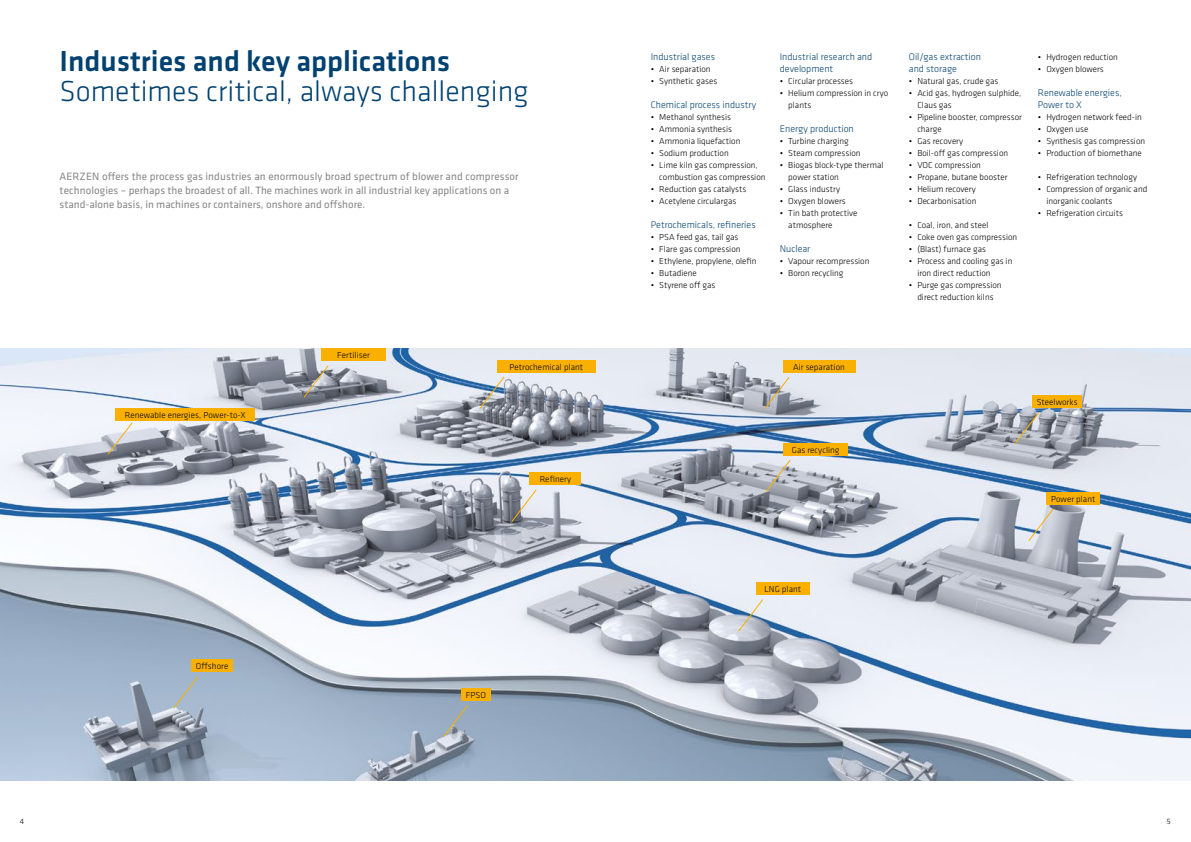
<style>
.page{position:relative;width:1191px;height:842px;background:#fff}
.page>*{position:absolute;margin:0;border:0;box-sizing:border-box;transform-origin:0 0}
.t1{font:300 30px "Klavika";color:#004170}
.t2{font:500 30px "Klavika";color:#004170}
.t3{font:11px/14px "Klavika";color:#878787}
.t4{font:300 10px/12px "Klavika";color:#004170}
.t5{font:300 9px/12px "Klavika";color:#020203}
.t6{font:300 9px "Klavika";letter-spacing:.005em;color:#000}
.t7{font:300 8px "Klavika";color:#000}
</style>
<div class="page">
<img style="left:0;top:348px;width:1191px;height:432px">
<svg style="left:303px;top:364px;width:26px;height:35px"></svg>
<div style="left:321px;top:349px;width:65px;height:12px;background:#f9b000"></div>
<svg style="left:763px;top:376px;width:27px;height:34px"></svg>
<div style="left:782px;top:360px;width:73px;height:12px;background:#f9b000"></div>
<svg style="left:1013px;top:411px;width:27px;height:35px"></svg>
<div style="left:1032px;top:396px;width:50px;height:12px;background:#f9b000"></div>
<svg style="left:764px;top:459px;width:27px;height:34px"></svg>
<div style="left:783px;top:443px;width:65px;height:12px;background:#f9b000"></div>
<svg style="left:1027px;top:508px;width:27px;height:34px"></svg>
<div style="left:1046px;top:492px;width:54px;height:12px;background:#f9b000"></div>
<svg style="left:737px;top:598px;width:27px;height:34px"></svg>
<div style="left:756px;top:583px;width:53px;height:12px;background:#f9b000"></div>
<svg style="left:442px;top:704px;width:27px;height:34px"></svg>
<div style="left:461px;top:688px;width:29px;height:12px;background:#f9b000"></div>
<svg style="left:172px;top:675px;width:27px;height:35px"></svg>
<div style="left:191px;top:660px;width:42px;height:12px;background:#f9b000"></div>
<svg style="left:511px;top:488px;width:26px;height:35px"></svg>
<div style="left:529px;top:473px;width:52px;height:12px;background:#f9b000"></div>
<svg style="left:107px;top:421px;width:27px;height:35px"></svg>
<div style="left:115px;top:408px;width:140px;height:12px;background:#f9b000"></div>
<svg style="left:478px;top:376px;width:27px;height:34px"></svg>
<div style="left:497px;top:360px;width:98px;height:12px;background:#f9b000"></div>
<h1 class="t2" style="left:60px;top:40px;width:392px">Industries and key applications</h1>
<h1 class="t1" style="left:60px;top:72px;width:470px">Sometimes critical, always challenging</h1>
<p class="t3" style="left:60px;top:169px;width:460px">AERZEN offers the process gas industries an enormously broad spectrum of blower and compressor technologies – perhaps the broadest of all. The machines work in all industrial key applications on a stand-alone basis, in machines or containers, onshore and offshore.</p>
<p class="t6" style="left:125px;top:409px;width:122px">Renewable energies, Power-to-X</p>
<p class="t6" style="left:337px;top:350px;width:34px">Fertiliser</p>
<p class="t6" style="left:196px;top:661px;width:34px">Offshore</p>
<p class="t6" style="left:509px;top:361px;width:75px">Petrochemical plant</p>
<p class="t6" style="left:540px;top:474px;width:33px">Refinery</p>
<p class="t6" style="left:466px;top:689px;width:22px">FPSO</p>
<p class="t4" style="left:651px;top:51px;width:66px">Industrial gases</p>
<p class="t5" style="left:651px;top:63px;width:61px">• Air separation</p>
<p class="t5" style="left:651px;top:75px;width:68px">• Synthetic gases</p>
<p class="t4" style="left:651px;top:99px;width:107px">Chemical process industry</p>
<p class="t5" style="left:651px;top:111px;width:82px">• Methanol synthesis</p>
<p class="t5" style="left:651px;top:123px;width:83px">• Ammonia synthesis</p>
<p class="t5" style="left:651px;top:135px;width:91px">• Ammonia liquefaction</p>
<p class="t5" style="left:651px;top:147px;width:79px">• Sodium production</p>
<p class="t5" style="left:659px;top:159px;width:108px;text-indent:-9px">• Lime kiln gas compression, combustion gas compression</p>
<p class="t5" style="left:651px;top:183px;width:97px">• Reduction gas catalysts</p>
<p class="t5" style="left:651px;top:195px;width:87px">• Acetylene circulargas</p>
<p class="t4" style="left:651px;top:219px;width:106px">Petrochemicals, refineries</p>
<p class="t5" style="left:651px;top:231px;width:89px">• PSA feed gas, tail gas</p>
<p class="t5" style="left:651px;top:243px;width:91px">• Flare gas compression</p>
<p class="t5" style="left:651px;top:255px;width:107px">• Ethylene, propylene, olefin</p>
<p class="t5" style="left:651px;top:267px;width:47px">• Butadiene</p>
<p class="t5" style="left:651px;top:279px;width:66px">• Styrene off gas</p>
<p class="t4" style="left:780px;top:51px;width:94px">Industrial research and development</p>
<p class="t5" style="left:780px;top:75px;width:75px">• Circular processes</p>
<p class="t5" style="left:788px;top:87px;width:102px;text-indent:-9px">• Helium compression in cryo plants</p>
<p class="t4" style="left:780px;top:123px;width:76px">Energy production</p>
<p class="t5" style="left:780px;top:135px;width:70px">• Turbine charging</p>
<p class="t5" style="left:780px;top:147px;width:82px">• Steam compression</p>
<p class="t5" style="left:788px;top:159px;width:97px;text-indent:-9px">• Biogas block-type thermal power station</p>
<p class="t5" style="left:780px;top:183px;width:62px">• Glass industry</p>
<p class="t5" style="left:780px;top:195px;width:68px">• Oxygen blowers</p>
<p class="t5" style="left:788px;top:207px;width:71px;text-indent:-9px">• Tin bath protective atmosphere</p>
<p class="t4" style="left:780px;top:243px;width:32px">Nuclear</p>
<p class="t5" style="left:780px;top:255px;width:91px">• Vapour recompression</p>
<p class="t5" style="left:780px;top:267px;width:65px">• Boron recycling</p>
<p class="t4" style="left:909px;top:51px;width:74px">Oil/gas extraction and storage</p>
<p class="t5" style="left:909px;top:75px;width:91px">• Natural gas, crude gas</p>
<p class="t5" style="left:917px;top:87px;width:106px;text-indent:-9px">• Acid gas, hydrogen sulphide,<br>Claus gas</p>
<p class="t5" style="left:917px;top:111px;width:106px;text-indent:-9px">• Pipeline booster, compressor charge</p>
<p class="t5" style="left:909px;top:135px;width:56px">• Gas recovery</p>
<p class="t5" style="left:909px;top:147px;width:101px">• Boil-off gas compression</p>
<p class="t5" style="left:909px;top:159px;width:74px">• VOC compression</p>
<p class="t5" style="left:909px;top:171px;width:100px">• Propane, butane booster</p>
<p class="t5" style="left:909px;top:183px;width:69px">• Helium recovery</p>
<p class="t5" style="left:909px;top:195px;width:69px">• Decarbonisation</p>
<p class="t5" style="left:909px;top:219px;width:81px">• Coal, iron, and steel</p>
<p class="t5" style="left:909px;top:231px;width:110px">• Coke oven gas compression</p>
<p class="t5" style="left:909px;top:243px;width:79px">• (Blast) furnace gas</p>
<p class="t5" style="left:917px;top:255px;width:96px;text-indent:-9px">• Process and cooling gas in iron direct reduction</p>
<p class="t5" style="left:909px;top:279px;width:94px;text-align:center">• Purge gas compression direct reduction kilns</p>
<p class="t5" style="left:1037px;top:51px;width:82px">• Hydrogen reduction</p>
<p class="t5" style="left:1037px;top:63px;width:68px">• Oxygen blowers</p>
<p class="t4" style="left:1037px;top:87px;width:85px">Renewable energies,<br>Power to X</p>
<p class="t5" style="left:1037px;top:111px;width:106px">• Hydrogen network feed-in</p>
<p class="t5" style="left:1037px;top:123px;width:52px">• Oxygen use</p>
<p class="t5" style="left:1037px;top:135px;width:109px">• Synthesis gas compression</p>
<p class="t5" style="left:1037px;top:147px;width:105px">• Production of biomethane</p>
<p class="t5" style="left:1037px;top:171px;width:101px">• Refrigeration technology</p>
<p class="t5" style="left:1046px;top:183px;width:102px;text-indent:-9px">• Compression of organic and inorganic coolants</p>
<p class="t5" style="left:1037px;top:207px;width:87px">• Refrigeration circuits</p>
<p class="t6" style="left:793px;top:361px;width:53px">Air separation</p>
<p class="t6" style="left:792px;top:444px;width:49px">Gas recycling</p>
<p class="t6" style="left:1036px;top:397px;width:42px">Steelworks</p>
<p class="t6" style="left:1051px;top:493px;width:46px">Power plant</p>
<p class="t6" style="left:764px;top:584px;width:38px">LNG plant</p>
<p class="t7" style="left:20px;top:816px;width:6px">4</p>
<p class="t7" style="left:1166px;top:816px;width:5px">5</p>
</div>
